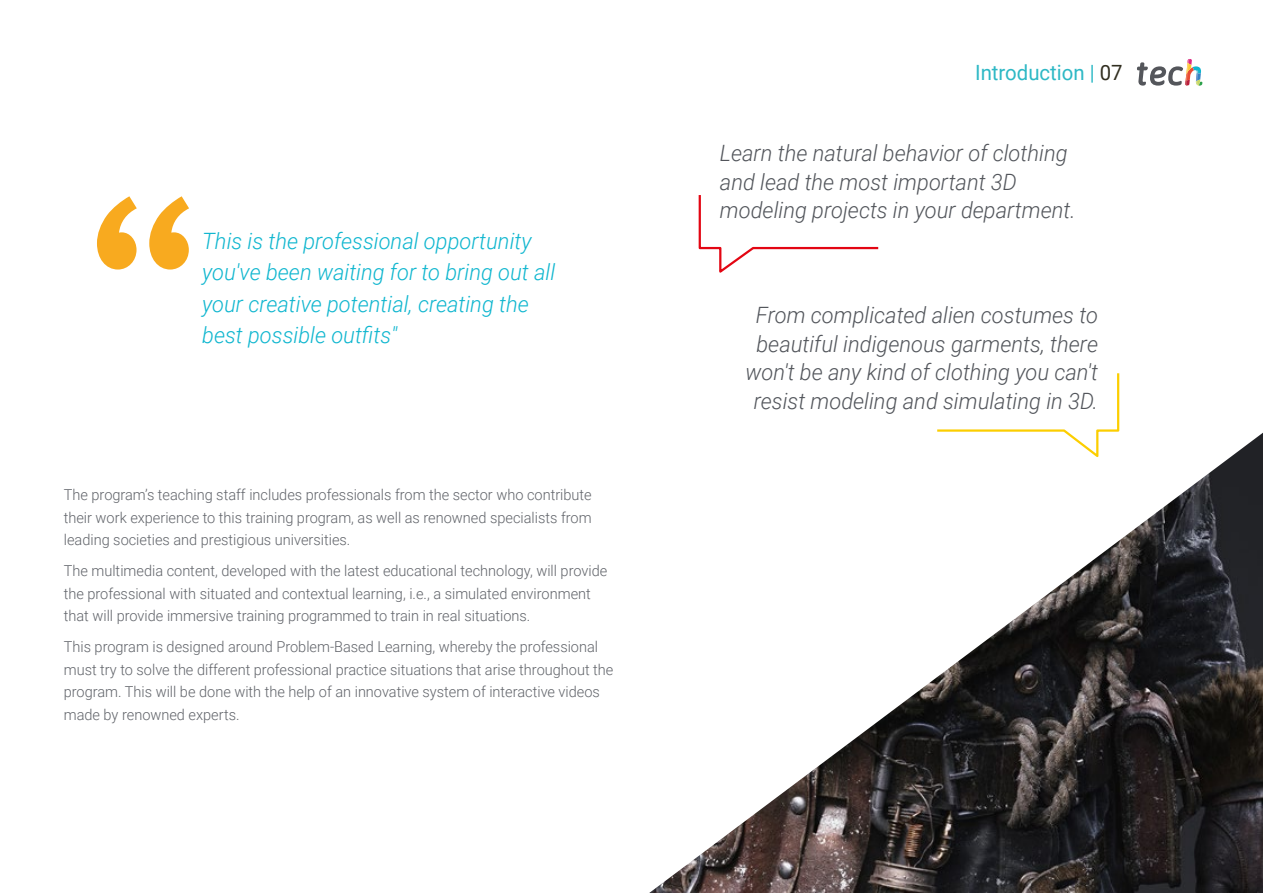
<style>
.page{position:relative;width:1263px;height:893px;background:#fff}
.page>*{position:absolute;margin:0;border:0;box-sizing:border-box;transform-origin:0 0}
.t1{font:italic 300 22.5px/28.5px "Roboto";color:#52555b;text-align:center}
.t2{font:italic 300 22.5px/31.5px "Roboto";color:#0fb6cf}
.t3{font:21px "Roboto";color:#2db8c5}
.t4{font:300 15px/22.5px "Roboto";color:#61646a}
.s1{color:#312e20}
</style>
<div class="page">
<svg style="left:97px;top:196px;width:92px;height:74px"></svg>
<svg style="left:937px;top:373px;width:183px;height:60px"></svg>
<svg style="left:698px;top:195px;width:181px;height:78px"></svg>
<svg style="left:1137px;top:59px;width:65px;height:27px"></svg>
<img style="left:649px;top:433px;width:614px;height:460px">
<h1 class="t2" style="left:202px;top:224px;width:354px">This is the professional opportunity you've been waiting for to bring out all your creative potential, creating the best possible outfits"</h1>
<p class="t4" style="left:64px;top:483px;width:529px;text-align:justify">The program’s teaching staff includes professionals from the sector who contribute their work experience to this training program, as well as renowned specialists from leading societies and prestigious universities.</p>
<p class="t4" style="left:64px;top:559px;width:545px">The multimedia content, developed with the latest educational technology, will provide the professional with situated and contextual learning, i.e., a simulated environment that will provide immersive training programmed to train in real situations.</p>
<p class="t4" style="left:64px;top:635px;width:551px">This program is designed around Problem-Based Learning, whereby the professional must try to solve the different professional practice situations that arise throughout the program. This will be done with the help of an innovative system of interactive videos made by renowned experts.</p>
<h2 class="t3" style="left:975px;top:57px;width:149px">Introduction | <span class="s1">07</span></h2>
<h1 class="t1" style="left:720px;top:138px;width:357px;text-align:left">Learn the natural behavior of clothing and lead the most important 3D modeling projects in your department.</h1>
<h1 class="t1" style="left:745px;top:300px;width:354px">From complicated alien costumes to beautiful indigenous garments, there won't be any kind of clothing you can't resist modeling and simulating in 3D.</h1>
</div>
